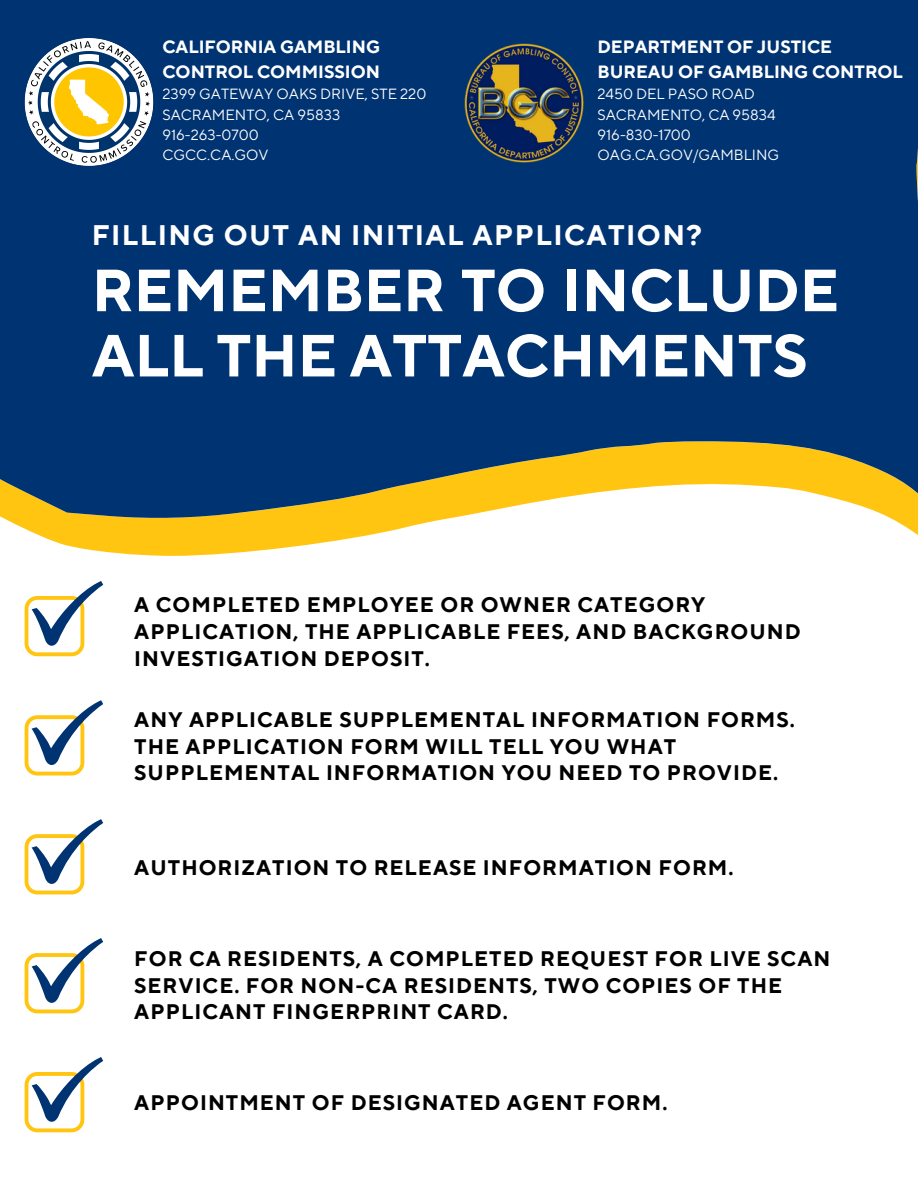
<style>
.page{position:relative;width:918px;height:1188px;background:#fff}
.page>*{position:absolute;margin:0;border:0;box-sizing:border-box;transform-origin:0 0}
.t1{font:700 59.25px/65.2px "TT Norms Pro";color:#fff}
.t2{font:700 28.2px "TT Norms Pro";letter-spacing:.05em;color:#fff}
.t3{font:700 21px/26.7px "TT Norms Pro";letter-spacing:.05em;color:#000}
.t4{font:700 17.7px/24.8px "TT Norms Pro";color:#fff}
.t5{font:14.7px/20.2px "TT Norms Pro";color:#fff}
</style>
<div class="page">
<svg style="left:43px;top:537px;width:315px;height:19px;fill:#ffc510"></svg>
<svg style="left:0;top:0;width:918px;height:537px;background:#1c4671"></svg>
<img style="left:25px;top:38px;width:129px;height:127px">
<img style="left:459px;top:38px;width:129px;height:129px">
<svg style="left:25px;top:581px;width:78px;height:75px"></svg>
<svg style="left:25px;top:700px;width:78px;height:76px"></svg>
<svg style="left:25px;top:819px;width:78px;height:75px"></svg>
<svg style="left:25px;top:938px;width:78px;height:75px"></svg>
<svg style="left:25px;top:1057px;width:78px;height:75px"></svg>
<p class="t4" style="left:162px;top:35px;width:219px">CALIFORNIA GAMBLING<br>CONTROL COMMISSION</p>
<p class="t5" style="left:162px;top:85px;width:265px">2399 GATEWAY OAKS DRIVE, STE 220<br>SACRAMENTO, CA 95833<br>916-263-0700<br>CGCC.CA.GOV</p>
<p class="t4" style="left:597px;top:35px;width:307px">DEPARTMENT OF JUSTICE<br>BUREAU OF GAMBLING CONTROL</p>
<p class="t5" style="left:597px;top:85px;width:183px">2450 DEL PASO ROAD<br>SACRAMENTO, CA 95834<br>916-830-1700<br>OAG.CA.GOV/GAMBLING</p>
<h2 class="t2" style="left:92px;top:218px;width:612px">FILLING OUT AN INITIAL APPLICATION?</h2>
<h1 class="t1" style="left:92px;top:260px;width:749px">REMEMBER TO INCLUDE<br>ALL THE ATTACHMENTS</h1>
<p class="t3" style="left:134px;top:592px;width:668px">A COMPLETED EMPLOYEE OR OWNER CATEGORY<br>APPLICATION, THE APPLICABLE FEES, AND BACKGROUND<br>INVESTIGATION DEPOSIT.</p>
<p class="t3" style="left:134px;top:707px;width:662px">ANY APPLICABLE SUPPLEMENTAL INFORMATION FORMS.<br>THE APPLICATION FORM WILL TELL YOU WHAT<br>SUPPLEMENTAL INFORMATION YOU NEED TO PROVIDE.</p>
<p class="t3" style="left:134px;top:855px;width:601px">AUTHORIZATION TO RELEASE INFORMATION FORM.</p>
<p class="t3" style="left:134px;top:946px;width:698px">FOR CA RESIDENTS, A COMPLETED REQUEST FOR LIVE SCAN<br>SERVICE. FOR NON-CA RESIDENTS, TWO COPIES OF THE<br>APPLICANT FINGERPRINT CARD.</p>
<p class="t3" style="left:134px;top:1090px;width:535px">APPOINTMENT OF DESIGNATED AGENT FORM.</p>
</div>
